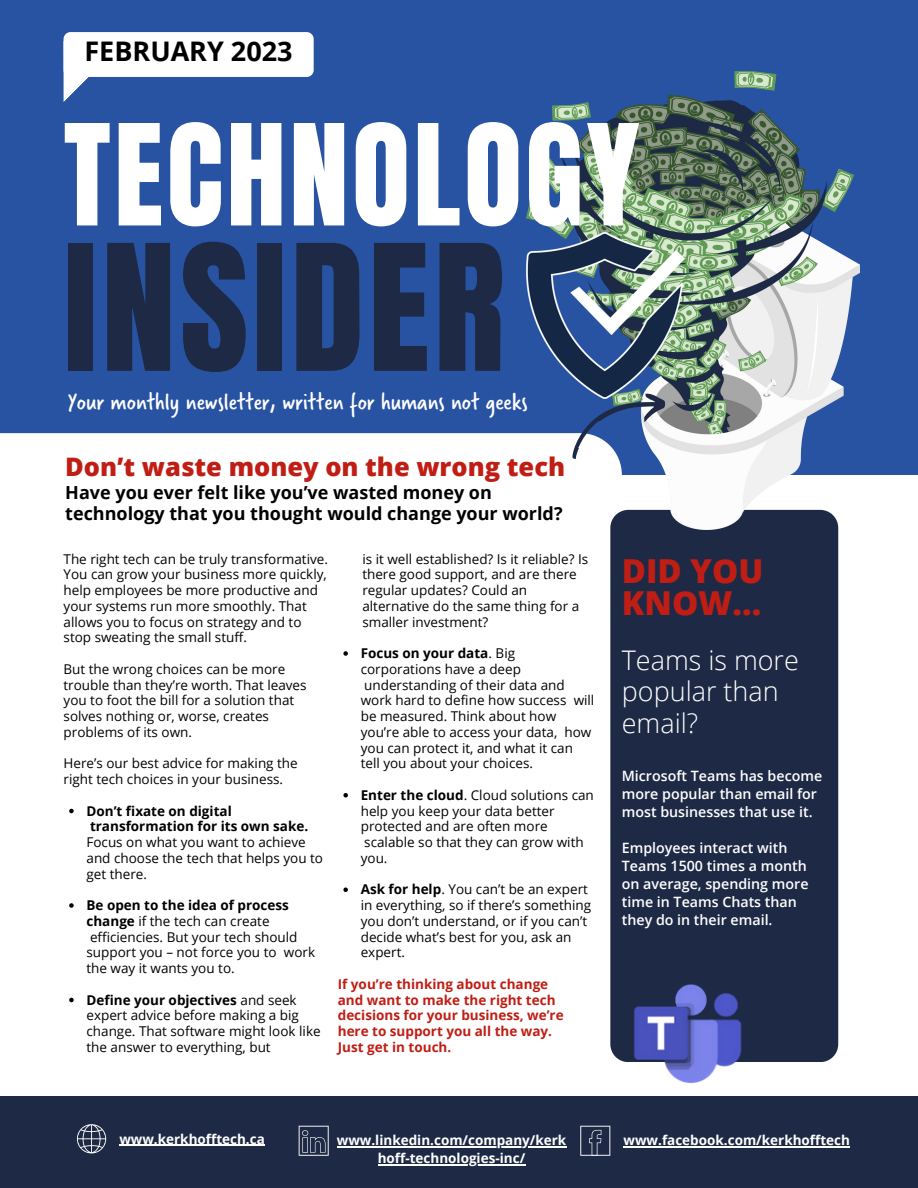
<style>
.page{position:relative;width:918px;height:1188px;background:#fff}
.page>*{position:absolute;margin:0;border:0;box-sizing:border-box;transform-origin:0 0}
.t1{font:148.95px "Anton";letter-spacing:.03em;color:#1e2a45}
.t2{font:119.25px "Anton";letter-spacing:.03em;color:#fff}
.t3{font:800 33px/32.7px "Open Sans";color:#c01e14}
.t4{font:300 27px/31.5px "Open Sans";color:#fff}
.t5{font:700 27px "Open Sans";color:#000}
.t6{font:800 25.5px "Open Sans";color:#c01e14}
.t7{font:25.35px "Verveine";color:#fff}
.t8{font:700 18px "Open Sans";color:#000}
.t9{font:600 14.25px/18px "Open Sans";color:#fff}
.t10{font:13.5px/15.8px "Open Sans";color:#000}
.t11{font:700 13.5px/15.8px "Open Sans";color:#c01e14}
.t12{font:700 13.5px/18px "Open Sans";color:#fff;text-align:center}
.s1{font-weight:700}
</style>
<div class="page">
<div style="left:0;top:1097px;width:918px;height:91px;background:#1e2a45"></div>
<hr style="left:337px;top:1146px;width:229px;height:1px;background:#fff">
<hr style="left:378px;top:1164px;width:147px;height:1px;background:#fff">
<hr style="left:624px;top:1146px;width:226px;height:1px;background:#fff">
<svg style="left:77px;top:1124px;width:29px;height:29px"></svg>
<svg style="left:580px;top:1126px;width:30px;height:30px"></svg>
<svg style="left:299px;top:1126px;width:30px;height:30px"></svg>
<div style="left:0;top:0;width:918px;height:475px;background:#2853a2"></div>
<div style="left:64px;top:32px;width:250px;height:45px;background:#fff;border-radius:7px"></div>
<svg style="left:64px;top:73px;width:25px;height:29px"></svg>
<div style="left:610px;top:529px;width:228px;height:533px;background:#1e2a45"></div>
<img style="left:526px;top:71px;width:333px;height:458px">
<img style="left:526px;top:233px;width:159px;height:165px">
<svg style="left:0;top:433px;width:622px;height:96px"></svg>
<svg style="left:560px;top:384px;width:111px;height:76px"></svg>
<img style="left:610px;top:972px;width:152px;height:125px">
<svg style="left:69px;top:809px;width:5px;height:4px"></svg>
<svg style="left:69px;top:903px;width:5px;height:5px"></svg>
<svg style="left:69px;top:998px;width:5px;height:4px"></svg>
<svg style="left:343px;top:651px;width:5px;height:5px"></svg>
<svg style="left:343px;top:793px;width:5px;height:5px"></svg>
<svg style="left:343px;top:888px;width:5px;height:4px"></svg>
<hr style="left:119px;top:1145px;width:146px;height:1px;background:#fff">
<p class="t5" style="left:84px;top:32px;width:210px">FEBRUARY 2023</p>
<p class="t2" style="left:64px;top:90px;width:578px">TECHNOLOGY</p>
<p class="t1" style="left:64px;top:201px;width:443px">INSIDER</p>
<p class="t7" style="left:67px;top:384px;width:462px">Your monthly newsletter, written for humans not geeks</p>
<p class="t6" style="left:65px;top:449px;width:501px">Don’t waste money on the wrong tech</p>
<p class="t8" style="left:65px;top:479px;width:428px">Have you ever felt like you’ve wasted money on</p>
<p class="t8" style="left:65px;top:501px;width:499px">technology that you thought would change your world?</p>
<p class="t10" style="left:64px;top:550px;width:266px">The right tech can be truly transformative.<br>You can grow your business more quickly, help employees be more productive and your systems run more smoothly. That allows you to focus on strategy and to stop sweating the small stuff.</p>
<p class="t10" style="left:64px;top:661px;width:245px">But the wrong choices can be more trouble than they’re worth. That leaves you to foot the bill for a solution that solves nothing or, worse, creates problems of its own.</p>
<p class="t10" style="left:64px;top:755px;width:236px">Here’s our best advice for making the right tech choices in your business.</p>
<p class="t10" style="left:87px;top:802px;width:238px"><span class="s1">Don’t fixate on digital transformation for its own sake.<br></span>Focus on what you want to achieve and choose the tech that helps you to get there.</p>
<p class="t10" style="left:87px;top:897px;width:230px"><span class="s1">Be open to the idea of process change</span> if the tech can create efficiencies. But your tech should support you – not force you to work the way it wants you to.</p>
<p class="t10" style="left:87px;top:991px;width:236px"><span class="s1">Define your objectives</span> and seek expert advice before making a big change. That software might look like the answer to everything, but</p>
<p class="t10" style="left:362px;top:550px;width:228px">is it well established? Is it reliable? Is</p>
<p class="t10" style="left:362px;top:566px;width:216px">there good support, and are there</p>
<p class="t10" style="left:362px;top:582px;width:166px">regular updates? Could an</p>
<p class="t10" style="left:362px;top:598px;width:218px">alternative do the same thing for a</p>
<p class="t10" style="left:362px;top:613px;width:128px">smaller investment?</p>
<p class="t10" style="left:361px;top:645px;width:235px"><span class="s1">Focus on your data</span>. Big corporations have a deep understanding of their data and work hard to define how success will be measured. Think about how you’re able to access your data, how you can protect it, and what it can tell you about your choices.</p>
<p class="t10" style="left:361px;top:787px;width:235px"><span class="s1">Enter the cloud</span>. Cloud solutions can help you keep your data better protected and are often more scalable so that they can grow with you.</p>
<p class="t10" style="left:361px;top:881px;width:232px"><span class="s1">Ask for help</span>. You can’t be an expert in everything, so if there’s something you don’t understand, or if you can’t decide what’s best for you, ask an expert.</p>
<p class="t11" style="left:338px;top:976px;width:212px">If you’re thinking about change</p>
<p class="t11" style="left:338px;top:991px;width:219px">and want to make the right tech</p>
<p class="t11" style="left:338px;top:1007px;width:227px">decisions for your business, we’re here to support you all the way.</p>
<p class="t11" style="left:338px;top:1039px;width:115px">Just get in touch.</p>
<p class="t3" style="left:622px;top:553px;width:143px">DID YOU<br>KNOW...</p>
<p class="t4" style="left:622px;top:644px;width:179px">Teams is more popular than email?</p>
<p class="t9" style="left:622px;top:767px;width:202px">Microsoft Teams has become more popular than email for most businesses that use it.</p>
<p class="t9" style="left:622px;top:839px;width:186px">Employees interact with<br>Teams 1500 times a month</p>
<p class="t9" style="left:622px;top:875px;width:188px">on average, spending more time in Teams Chats than</p>
<p class="t9" style="left:622px;top:911px;width:152px">they do in their email.</p>
<p class="t12" style="left:119px;top:1129px;width:147px">www.kerkhofftech.ca</p>
<p class="t12" style="left:337px;top:1131px;width:231px">www.linkedin.com/company/kerk hoff-technologies-inc/</p>
<p class="t12" style="left:624px;top:1131px;width:228px">www.facebook.com/kerkhofftech</p>
</div>
